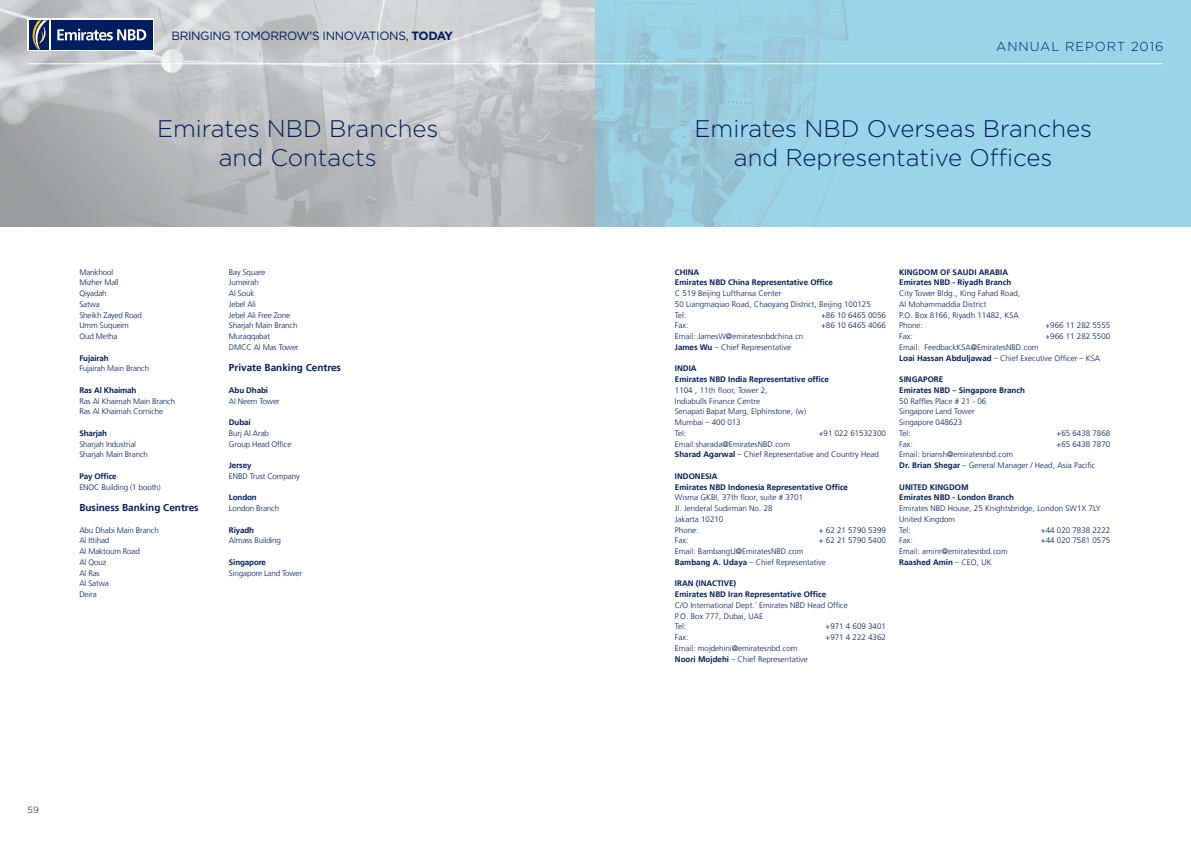
<style>
.page{position:relative;width:1191px;height:842px;background:#fff}
.page>*{position:absolute;margin:0;border:0;box-sizing:border-box;transform-origin:0 0}
.t1{font:300 24px/28.8px "Gotham";color:#001e5f;text-align:center}
.t2{font:300 13px "Gotham";letter-spacing:.07em;color:#001e5f}
.t3{font:12px "Gotham";letter-spacing:-.03em;color:#001e5f}
.t4{font:700 10px "Frutiger LT Arabic 65";color:#001e5f}
.t5{font:300 9px "Gotham";color:#000}
.t6{font:300 8px/10.8px "Frutiger LT Arabic 45";color:#001e5f}
.t7{font:700 8px/10.8px "Frutiger LT Arabic 65";color:#001e5f}
.s1{font-weight:700}
.s2{font-family:"Frutiger LT Arabic 65";font-weight:700}
.s3{font-family:"Frutiger LT Arabic 45";font-weight:300}
</style>
<div class="page">
<div style="left:595px;top:0;width:596px;height:227px;background:#9ad4e9"></div>
<img style="left:118px;top:0;width:782px;height:227px">
<svg style="left:29px;top:18px;width:125px;height:33px"></svg>
<div style="left:51px;top:20px;width:101px;height:29px;background:#001e5f"></div>
<svg style="left:57px;top:29px;width:89px;height:12px"></svg>
<div style="left:29px;top:20px;width:20px;height:29px;background:#001e5f"></div>
<svg style="left:32px;top:20px;width:15px;height:29px"></svg>
<hr style="left:27px;top:64px;width:1135px;height:1px;background:#fff">
<h3 class="t3" style="left:171px;top:29px;width:283px">BRINGING TOMORROW'S INNOVATIONS, <span class="s1">TODAY</span></h3>
<h2 class="t2" style="left:996px;top:39px;width:169px">ANNUAL REPORT 2016</h2>
<h1 class="t1" style="left:157px;top:114px;width:283px">Emirates NBD Branches and Contacts</h1>
<h1 class="t1" style="left:694px;top:114px;width:399px">Emirates NBD Overseas Branches and Representative Offices</h1>
<p class="t6" style="left:79px;top:266px;width:64px">Mankhool<br>Mizher Mall<br>Qiyadah<br>Satwa<br>Sheikh Zayed Road<br>Umm Suqueim<br>Oud Metha</p>
<p class="t7" style="left:79px;top:352px;width:31px">Fujairah</p>
<p class="t6" style="left:79px;top:363px;width:71px">Fujairah Main Branch</p>
<p class="t7" style="left:79px;top:385px;width:59px">Ras Al Khaimah</p>
<p class="t6" style="left:79px;top:395px;width:97px">Ras Al Khaimah Main Branch<br>Ras Al Khaimah Corniche</p>
<p class="t7" style="left:79px;top:428px;width:29px">Sharjah</p>
<p class="t6" style="left:79px;top:438px;width:70px">Sharjah Industrial<br>Sharjah Main Branch</p>
<p class="t7" style="left:79px;top:471px;width:39px">Pay Office</p>
<p class="t6" style="left:79px;top:481px;width:83px">ENOC Building (1 booth)</p>
<p class="t4" style="left:79px;top:499px;width:121px">Business Banking Centres</p>
<p class="t6" style="left:79px;top:524px;width:81px">Abu Dhabi Main Branch<br>Al Ittihad<br>Al Maktoum Road<br>Al Qouz<br>Al Ras<br>Al Satwa<br>Deira</p>
<p class="t6" style="left:229px;top:266px;width:71px">Bay Square<br>Jumeirah<br>Al Souk<br>Jebel Ali<br>Jebel Ali Free Zone<br>Sharjah Main Branch<br>Muraqqabat<br>DMCC Al Mas Tower</p>
<p class="t4" style="left:229px;top:360px;width:114px">Private Banking Centres</p>
<p class="t7" style="left:229px;top:384px;width:41px">Abu Dhabi</p>
<p class="t6" style="left:229px;top:395px;width:52px">Al Neem Tower</p>
<p class="t7" style="left:229px;top:417px;width:23px">Dubai</p>
<p class="t6" style="left:229px;top:427px;width:64px">Burj Al Arab<br>Group Head Office</p>
<p class="t7" style="left:229px;top:460px;width:24px">Jersey</p>
<p class="t6" style="left:229px;top:470px;width:72px">ENBD Trust Company</p>
<p class="t7" style="left:229px;top:492px;width:29px">London</p>
<p class="t6" style="left:229px;top:503px;width:52px">London Branch</p>
<p class="t7" style="left:229px;top:524px;width:27px">Riyadh</p>
<p class="t6" style="left:229px;top:535px;width:54px">Almass Building</p>
<p class="t7" style="left:229px;top:557px;width:39px">Singapore</p>
<p class="t6" style="left:229px;top:567px;width:75px">Singapore Land Tower</p>
<p class="t7" style="left:675px;top:266px;width:159px">CHINA<br>Emirates NBD China Representative Office</p>
<p class="t6" style="left:675px;top:288px;width:197px">C 519 Beijing Lufthansa Center<br>50 Liangmaqiao Road, Chaoyang District, Beijing 100125<br>Tel:</p>
<p class="t6" style="left:821px;top:309px;width:66px">+86 10 6465 0056</p>
<p class="t6" style="left:675px;top:320px;width:15px">Fax:</p>
<p class="t6" style="left:821px;top:320px;width:66px">+86 10 6465 4066</p>
<p class="t6" style="left:675px;top:331px;width:130px">Email: JamesW@emiratesnbdchina.cn<br><span class="s2">James Wu</span> – Chief Representative</p>
<p class="t7" style="left:675px;top:363px;width:155px">INDIA<br>Emirates NBD India Representative office</p>
<p class="t6" style="left:675px;top:385px;width:133px">1104 , 11th floor, Tower 2,<br>Indiabulls Finance Centre<br>Senapati Bapat Marg, Elphinstone, (w)<br>Mumbai – 400 013<br>Tel:</p>
<p class="t6" style="left:819px;top:428px;width:69px">+91 022 61532300</p>
<p class="t6" style="left:675px;top:438px;width:205px">Email:sharada@EmiratesNBD.com<br><span class="s2">Sharad Agarwal</span> – Chief Representative and Country Head</p>
<p class="t7" style="left:675px;top:471px;width:175px">INDONESIA<br>Emirates NBD Indonesia Representative Office</p>
<p class="t6" style="left:675px;top:492px;width:130px">Wisma GKBI, 37th floor, suite # 3701<br>Jl. Jenderal Sudirman No. 28<br>Jakarta 10210<br>Phone:</p>
<p class="t6" style="left:819px;top:524px;width:69px">+ 62 21 5790 5399</p>
<p class="t6" style="left:675px;top:535px;width:15px">Fax:</p>
<p class="t6" style="left:819px;top:535px;width:69px">+ 62 21 5790 5400</p>
<p class="t6" style="left:675px;top:546px;width:152px">Email: BambangU@EmiratesNBD.com<br><span class="s2">Bambang A. Udaya</span> – Chief Representative</p>
<p class="t7" style="left:675px;top:578px;width:153px">IRAN (INACTIVE)<br>Emirates NBD Iran Representative Office</p>
<p class="t6" style="left:675px;top:600px;width:174px">C/O International Dept.¨ Emirates NBD Head Office<br>P.O. Box 777, Dubai, UAE<br>Tel:</p>
<p class="t6" style="left:825px;top:621px;width:62px">+971 4 609 3401</p>
<p class="t6" style="left:675px;top:632px;width:15px">Fax:</p>
<p class="t6" style="left:825px;top:632px;width:62px">+971 4 222 4362</p>
<p class="t6" style="left:675px;top:643px;width:134px">Email: mojdehini@emiratesnbd.com<br><span class="s2">Noori Mojdehi</span> – Chief Representative</p>
<p class="t7" style="left:899px;top:266px;width:114px">KINGDOM OF SAUDI ARABIA<br>Emirates NBD - Riyadh Branch</p>
<p class="t6" style="left:899px;top:288px;width:123px">City Tower Bldg., King Fahad Road,<br>Al Mohammaddia District<br>P.O. Box 8166, Riyadh 11482, KSA<br>Phone:</p>
<p class="t6" style="left:1045px;top:320px;width:66px">+966 11 282 5555</p>
<p class="t6" style="left:899px;top:331px;width:15px">Fax:</p>
<p class="t6" style="left:1045px;top:331px;width:66px">+966 11 282 5500</p>
<p class="t6" style="left:899px;top:342px;width:202px">Email: FeedbackKSA@EmiratesNBD.com<br><span class="s2">Loai Hassan Abduljawad</span> – Chief Executive Officer – KSA</p>
<p class="t7" style="left:899px;top:374px;width:127px">SINGAPORE<br>Emirates NBD – Singapore Branch</p>
<p class="t6" style="left:899px;top:395px;width:89px">50 Raffles Place # 21 - 06<br>Singapore Land Tower<br>Singapore 048623<br>Tel:</p>
<p class="t6" style="left:1056px;top:428px;width:55px">+65 6438 7868</p>
<p class="t6" style="left:899px;top:438px;width:15px">Fax:</p>
<p class="t6" style="left:1056px;top:438px;width:55px">+65 6438 7870</p>
<p class="t6" style="left:899px;top:449px;width:198px">Email: briansh@emiratesnbd.com<br><span class="s2">Dr. Brian Shegar</span> – General Manager / Head, Asia Pacific</p>
<p class="t7" style="left:899px;top:481px;width:116px">UNITED KINGDOM<br>Emirates NBD - London Branch</p>
<p class="t6" style="left:899px;top:503px;width:203px">Emirates NBD House, 25 Knightsbridge, London SW1X 7LY<br>United Kingdom<br>Tel:</p>
<p class="t6" style="left:1041px;top:524px;width:71px">+44 020 7838 2222</p>
<p class="t6" style="left:899px;top:535px;width:15px">Fax:</p>
<p class="t6" style="left:1041px;top:535px;width:71px">+44 020 7581 0575</p>
<p class="t6" style="left:899px;top:546px;width:110px">Email: aminr@emiratesnbd.com</p>
<p class="t7" style="left:899px;top:557px;width:94px">Raashed Amin <span class="s3">– CEO, UK</span></p>
<p class="t5" style="left:28px;top:804px;width:13px">59</p>
</div>
